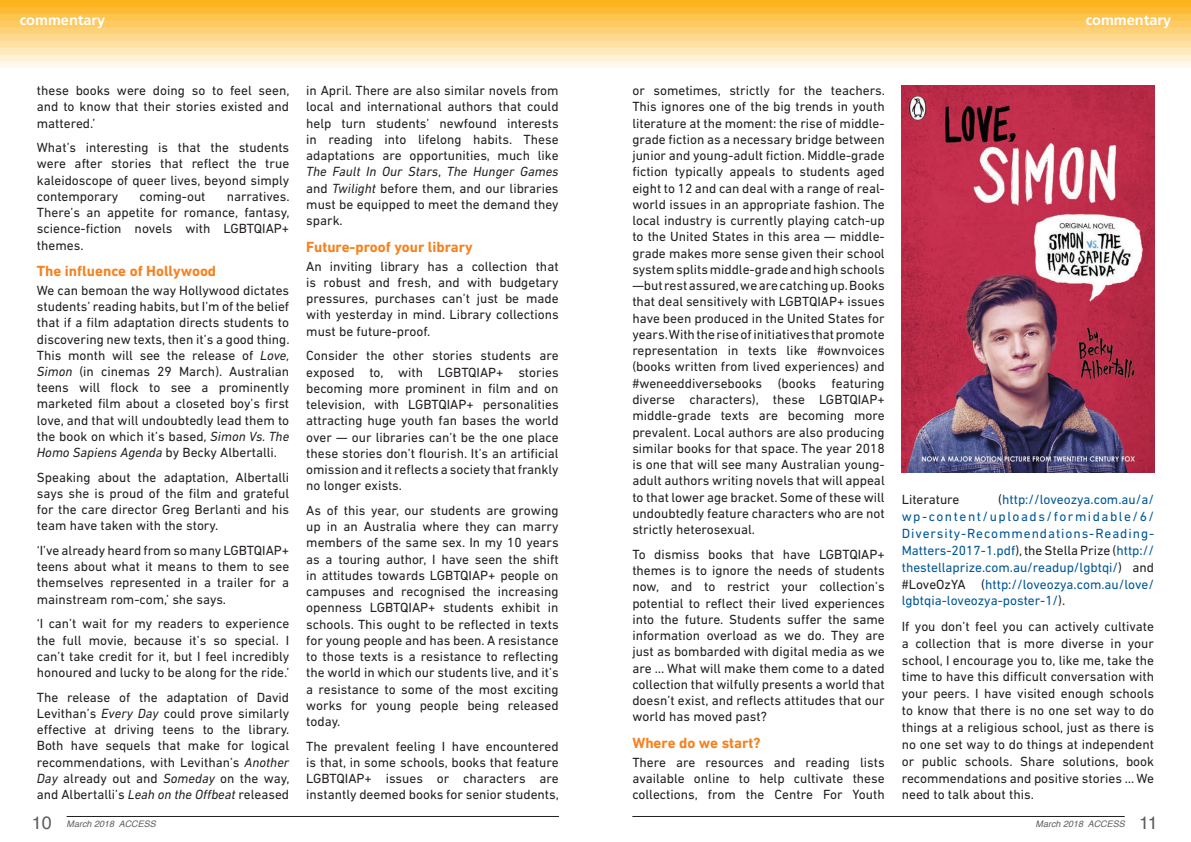
<style>
.page{position:relative;width:1191px;height:842px;background:#fff}
.page>*{position:absolute;margin:0;border:0;box-sizing:border-box;transform-origin:0 0}
.Subheaders_ACCESS{font:700 15px "DIN Next LT Pro";color:#f58220}
.t1{font:700 14.5px "Frutiger";color:#fff}
.Galley_ACCESS{font:13.5px/16.2px "DIN Next LT Pro";color:#231f20;text-align:justify}
.Galley_ACCESS-2{font:13.5px/16.9px "DIN Next LT Pro";color:#005795;text-align:justify}
.t2{font:italic 9px "Helvetica";color:#5f5f62}
.s1{font-style:italic}
.s2{color:#231f20}
.s3{font-style:normal;font-size:18px}
</style>
<div class="page">
<hr style="left:632px;top:816px;width:492px;height:1px;background:#231f20">
<hr style="left:67px;top:816px;width:492px;height:1px;background:#231f20">
<img style="left:0;top:0;width:1191px;height:68px">
<img style="left:901px;top:85px;width:253px;height:387px">
<p class="t1" style="left:20px;top:12px;width:87px">commentary</p>
<p class="t1" style="left:1085px;top:12px;width:87px">commentary</p>
<p class="Galley_ACCESS" style="left:37px;top:82px;width:254px">these books were doing so to feel seen, and to know that their stories existed and mattered.’</p>
<p class="Galley_ACCESS" style="left:37px;top:139px;width:254px">What’s interesting is that the students were after stories that reflect the true kaleidoscope of queer lives, beyond simply contemporary</p>
<p class="Galley_ACCESS" style="left:37px;top:188px;width:254px;text-indent:190px">narratives.<br>There’s an appetite for romance, fantasy, science-fiction novels with LGBTQIAP+ themes.</p>
<p class="Subheaders_ACCESS" style="left:37px;top:262px;width:181px">The influence of Hollywood</p>
<p class="Galley_ACCESS" style="left:37px;top:282px;width:254px">We can bemoan the way Hollywood dictates students’ reading habits, but I’m of the belief that if a film adaptation directs students to discovering new texts, then it’s a good thing.<br>This month will see the release of <span class="s1">Love, Simon</span> (in cinemas 29 March). Australian teens will flock to see a prominently marketed film about a closeted boy’s first love, and that will undoubtedly lead them to the book on which it’s based, <span class="s1">Simon Vs. The Homo Sapiens Agenda</span> by Becky Albertalli.</p>
<p class="Galley_ACCESS" style="left:37px;top:469px;width:254px">Speaking about the adaptation, Albertalli says she is proud of the film and grateful for the care director Greg Berlanti and his team have taken with the story.</p>
<p class="Galley_ACCESS" style="left:37px;top:542px;width:254px">‘I’ve already heard from so many LGBTQIAP+ teens about what it means to them to see themselves represented in a trailer for a mainstream rom-com,’ she says.</p>
<p class="Galley_ACCESS" style="left:37px;top:615px;width:254px">‘I can’t wait for my readers to experience the full movie, because it’s so special. I can’t take credit for it, but I feel incredibly honoured and lucky to be along for the ride.’</p>
<p class="Galley_ACCESS" style="left:37px;top:689px;width:254px">The release of the adaptation of David Levithan’s <span class="s1">Every Day</span> could prove similarly effective at driving teens to the library.<br>Both have sequels that make for logical recommendations, with Levithan’s <span class="s1">Another Day</span> already out and <span class="s1">Someday</span> on the way, and Albertalli’s <span class="s1">Leah on the Offbeat</span> released</p>
<p class="Galley_ACCESS" style="left:139px;top:188px;width:68px">coming-out</p>
<p class="Galley_ACCESS" style="left:306px;top:82px;width:254px">in April. There are also similar novels from local and international authors that could help turn students’ newfound interests in reading into lifelong habits. These adaptations are opportunities, much like <span class="s1">The Fault In Our Stars</span>, <span class="s1">The Hunger Games </span>and <span class="s1">Twilight</span> before them, and our libraries must be equipped to meet the demand they spark.</p>
<p class="Subheaders_ACCESS" style="left:306px;top:238px;width:168px">Future-proof your library</p>
<p class="Galley_ACCESS" style="left:306px;top:258px;width:254px">An inviting library has a collection that is robust and fresh, and with budgetary pressures, purchases can’t just be made with yesterday in mind. Library collections must be future-proof.</p>
<p class="Galley_ACCESS" style="left:306px;top:347px;width:254px">Consider the other stories students are exposed to, with LGBTQIAP+ stories becoming more prominent in film and on television, with LGBTQIAP+ personalities attracting huge youth fan bases the world over — our libraries can’t be the one place these stories don’t flourish. It’s an artificial omission and it reflects a society that frankly no longer exists.</p>
<p class="Galley_ACCESS" style="left:306px;top:502px;width:254px">As of this year, our students are growing up in an Australia where they can marry members of the same sex. In my 10 years as a touring author, I have seen the shift in attitudes towards LGBTQIAP+ people on campuses and recognised the increasing openness LGBTQIAP+ students exhibit in schools. This ought to be reflected in texts for young people and has been. A resistance to those texts is a resistance to reflecting the world in which our students live, and it’s a resistance to some of the most exciting works for young people being released today.</p>
<p class="Galley_ACCESS" style="left:306px;top:738px;width:254px">The prevalent feeling I have encountered is that, in some schools, books that feature LGBTQIAP+ issues or characters are instantly deemed books for senior students,</p>
<p class="Galley_ACCESS" style="left:632px;top:82px;width:254px">or sometimes, strictly for the teachers.<br>This ignores one of the big trends in youth literature at the moment: the rise of middle&shy;grade fiction as a necessary bridge between junior and young-adult fiction. Middle-grade fiction typically appeals to students aged eight to 12 and can deal with a range of real&shy;world issues in an appropriate fashion. The local industry is currently playing catch-up to the United States in this area — middle&shy;grade makes more sense given their school system splits middle-grade and high schools —but rest assured, we are catching up. Books that deal sensitively with LGBTQIAP+ issues have been produced in the United States for years. With the rise of initiatives that promote representation in texts like #ownvoices (books written from lived experiences) and #weneeddiversebooks (books featuring diverse characters), these LGBTQIAP+ middle-grade texts are becoming more prevalent. Local authors are also producing similar books for that space. The year 2018 is one that will see many Australian young&shy;adult authors writing novels that will appeal to that lower age bracket. Some of these will undoubtedly feature characters who are not strictly heterosexual.</p>
<p class="Galley_ACCESS" style="left:632px;top:546px;width:254px">To dismiss books that have LGBTQIAP+ themes is to ignore the needs of students now, and to restrict your collection’s potential to reflect their lived experiences into the future. Students suffer the same information overload as we do. They are just as bombarded with digital media as we are … What will make them come to a dated collection that wilfully presents a world that doesn’t exist, and reflects attitudes that our world has moved past?</p>
<p class="Subheaders_ACCESS" style="left:632px;top:734px;width:130px">Where do we start?</p>
<p class="Galley_ACCESS" style="left:632px;top:754px;width:254px">There are resources and reading lists available online to help cultivate these collections, from the Centre For Youth</p>
<p class="Galley_ACCESS-2" style="left:901px;top:491px;width:254px;text-indent:96px"><span class="s2">(</span>http://loveozya.com.au/a/ wp-content/uploads/formidable/6/ Diversity-Recommendations-Reading-Matters-2017-1.pdf<span class="s2">), the Stella Prize (</span>http:// thestellaprize.com.au/readup/lgbtqi/<span class="s2">) and #LoveOzYA (</span>http://loveozya.com.au/love/ lgbtqia-loveozya-poster-1/<span class="s2">).</span></p>
<p class="Galley_ACCESS" style="left:901px;top:617px;width:254px;line-height:16.9px">If you don’t feel you can actively cultivate a collection that is more diverse in your school, I encourage you to, like me, take the time to have this difficult conversation with your peers. I have visited enough schools to know that there is no one set way to do things at a religious school, just as there is no one set way to do things at independent or public schools. Share solutions, book recommendations and positive stories … We need to talk about this.</p>
<p class="Galley_ACCESS" style="left:901px;top:491px;width:59px">Literature</p>
<p class="t2" style="left:32px;top:816px;width:125px"><span class="s3">10</span> March 2018 ACCESS</p>
<p class="t2" style="left:1035px;top:816px;width:124px">March 2018 ACCESS <span class="s3">11</span></p>
</div>
